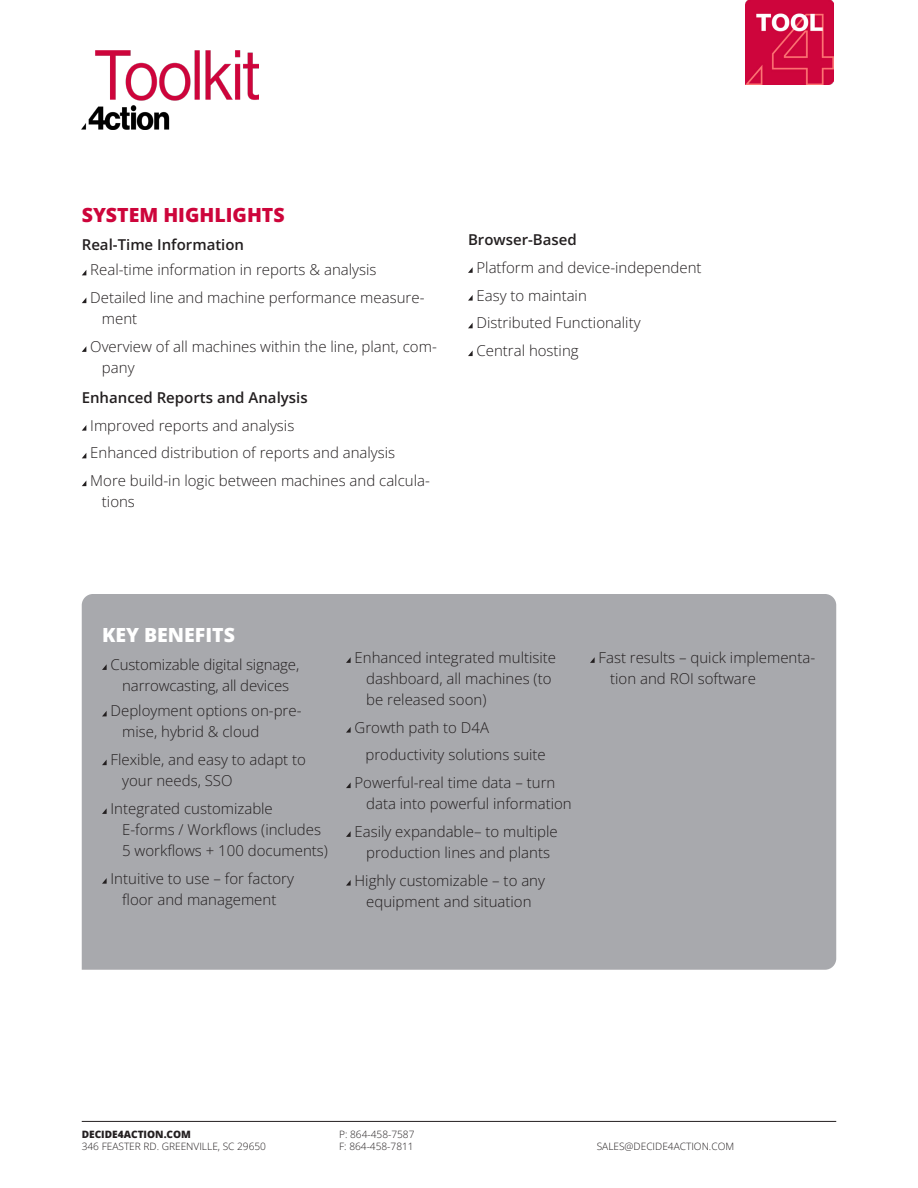
<style>
.page{position:relative;width:918px;height:1188px;background:#fff}
.page>*{position:absolute;margin:0;border:0;box-sizing:border-box;transform-origin:0 0}
.Orange_Subtitle{font:800 19.5px "Open Sans";color:#cd053b}
.Key_Benefits_Subtitl{font:800 19.5px "Open Sans";color:#fff}
.Key_Benefits_dots{font:300 15px/21px "Open Sans";color:#231f20}
.Highlithts{font:300 15px/21px "Open Sans";color:#231f20}
.Bold_Subtitle_highli{font:300 15px "Open Sans";color:#231f20}
.Bold_Subtitle_highli-2{font:600 15px "Open Sans";color:#231f20}
.Highlithts-2{font:600 15px "Open Sans";color:#231f20}
.t1{font:300 10.2px/12.1px "Open Sans";color:#231f20}
.t2{font:800 10.2px "Open Sans";color:#231f20}
</style>
<div class="page">
<hr style="left:82px;top:1121px;width:754px;height:1px;background:#231f20">
<div style="left:82px;top:594px;width:754px;height:376px;background:#a8a9ad"></div>
<svg style="left:82px;top:270px;width:4px;height:5px"></svg>
<svg style="left:82px;top:298px;width:4px;height:5px"></svg>
<svg style="left:82px;top:347px;width:4px;height:5px"></svg>
<svg style="left:82px;top:425px;width:4px;height:6px"></svg>
<svg style="left:82px;top:453px;width:4px;height:5px"></svg>
<svg style="left:82px;top:481px;width:4px;height:5px"></svg>
<svg style="left:468px;top:267px;width:5px;height:6px"></svg>
<svg style="left:468px;top:295px;width:5px;height:6px"></svg>
<svg style="left:468px;top:323px;width:5px;height:5px"></svg>
<svg style="left:468px;top:350px;width:5px;height:6px"></svg>
<svg style="left:102px;top:664px;width:5px;height:6px"></svg>
<svg style="left:102px;top:711px;width:5px;height:5px"></svg>
<svg style="left:102px;top:760px;width:5px;height:5px"></svg>
<svg style="left:102px;top:808px;width:5px;height:6px"></svg>
<svg style="left:102px;top:878px;width:5px;height:6px"></svg>
<svg style="left:346px;top:657px;width:5px;height:6px"></svg>
<svg style="left:346px;top:727px;width:5px;height:6px"></svg>
<svg style="left:346px;top:782px;width:5px;height:6px"></svg>
<svg style="left:346px;top:831px;width:5px;height:6px"></svg>
<svg style="left:346px;top:880px;width:5px;height:6px"></svg>
<svg style="left:590px;top:657px;width:5px;height:6px"></svg>
<img style="left:82px;top:51px;width:176px;height:79px">
<img style="left:746px;top:0;width:88px;height:84px">
<p class="Orange_Subtitle" style="left:82px;top:202px;width:204px">SYSTEM HIGHLIGHTS</p>
<p class="Highlithts-2" style="left:82px;top:234px;width:164px">Real-Time Information</p>
<p class="Highlithts" style="left:90px;top:259px;width:288px">Real-time information in reports &amp; analysis</p>
<p class="Highlithts" style="left:102px;top:287px;width:324px;text-indent:-12px">Detailed line and machine performance measure&shy;ment</p>
<p class="Highlithts" style="left:102px;top:336px;width:336px;text-indent:-12px">Overview of all machines within the line, plant, com&shy;pany</p>
<p class="Bold_Subtitle_highli-2" style="left:82px;top:387px;width:227px">Enhanced Reports and Analysis</p>
<p class="Highlithts" style="left:90px;top:414px;width:206px">Improved reports and analysis</p>
<p class="Highlithts" style="left:90px;top:442px;width:306px">Enhanced distribution of reports and analysis</p>
<p class="Highlithts" style="left:102px;top:470px;width:329px;text-indent:-12px">More build-in logic between machines and calcula&shy;tions</p>
<p class="Bold_Subtitle_highli-2" style="left:468px;top:229px;width:110px">Browser-Based</p>
<p class="Bold_Subtitle_highli" style="left:477px;top:257px;width:227px">Platform and device-independent</p>
<p class="Bold_Subtitle_highli" style="left:477px;top:285px;width:112px">Easy to maintain</p>
<p class="Bold_Subtitle_highli" style="left:477px;top:313px;width:166px">Distributed Functionality</p>
<p class="Bold_Subtitle_highli" style="left:477px;top:340px;width:104px">Central hosting</p>
<p class="Key_Benefits_Subtitl" style="left:102px;top:622px;width:135px">KEY BENEFITS</p>
<p class="Key_Benefits_dots" style="left:111px;top:654px;width:190px;text-align:center">Customizable digital signage, narrowcasting, all devices</p>
<p class="Key_Benefits_dots" style="left:122px;top:700px;width:181px;text-indent:-12px">Deployment options on-pre&shy;mise, hybrid &amp; cloud</p>
<p class="Key_Benefits_dots" style="left:122px;top:749px;width:185px;text-indent:-12px">Flexible, and easy to adapt to your needs, SSO</p>
<p class="Key_Benefits_dots" style="left:122px;top:798px;width:207px;text-indent:-12px">Integrated customizable<br>E-forms / Workflows (includes<br>5 workflows + 100 documents)</p>
<p class="Key_Benefits_dots" style="left:111px;top:867px;width:185px;text-align:center">Intuitive to use – for factory floor and management</p>
<p class="Key_Benefits_dots" style="left:366px;top:647px;width:191px;text-indent:-12px">Enhanced integrated multisite dashboard, all machines (to be released soon)</p>
<p class="Key_Benefits_dots" style="left:355px;top:716px;width:136px">Growth path to D4A</p>
<p class="Key_Benefits_dots" style="left:366px;top:744px;width:182px">productivity solutions suite</p>
<p class="Key_Benefits_dots" style="left:366px;top:772px;width:207px;text-indent:-12px">Powerful-real time data – turn data into powerful information</p>
<p class="Key_Benefits_dots" style="left:355px;top:821px;width:205px;text-align:center">Easily expandable– to multiple production lines and plants</p>
<p class="Key_Benefits_dots" style="left:355px;top:869px;width:192px;text-align:center">Highly customizable – to any equipment and situation</p>
<p class="Key_Benefits_dots" style="left:610px;top:647px;width:207px;text-indent:-12px">Fast results – quick implementa&shy;tion and ROI software</p>
<p class="t2" style="left:82px;top:1127px;width:111px">DECIDE4ACTION.COM</p>
<p class="t1" style="left:82px;top:1140px;width:186px">346 FEASTER RD. GREENVILLE, SC 29650</p>
<p class="t1" style="left:339px;top:1128px;width:77px">P: 864-458-7587<br>F: 864-458-7811</p>
<p class="t1" style="left:597px;top:1140px;width:139px">SALES@DECIDE4ACTION.COM</p>
</div>
